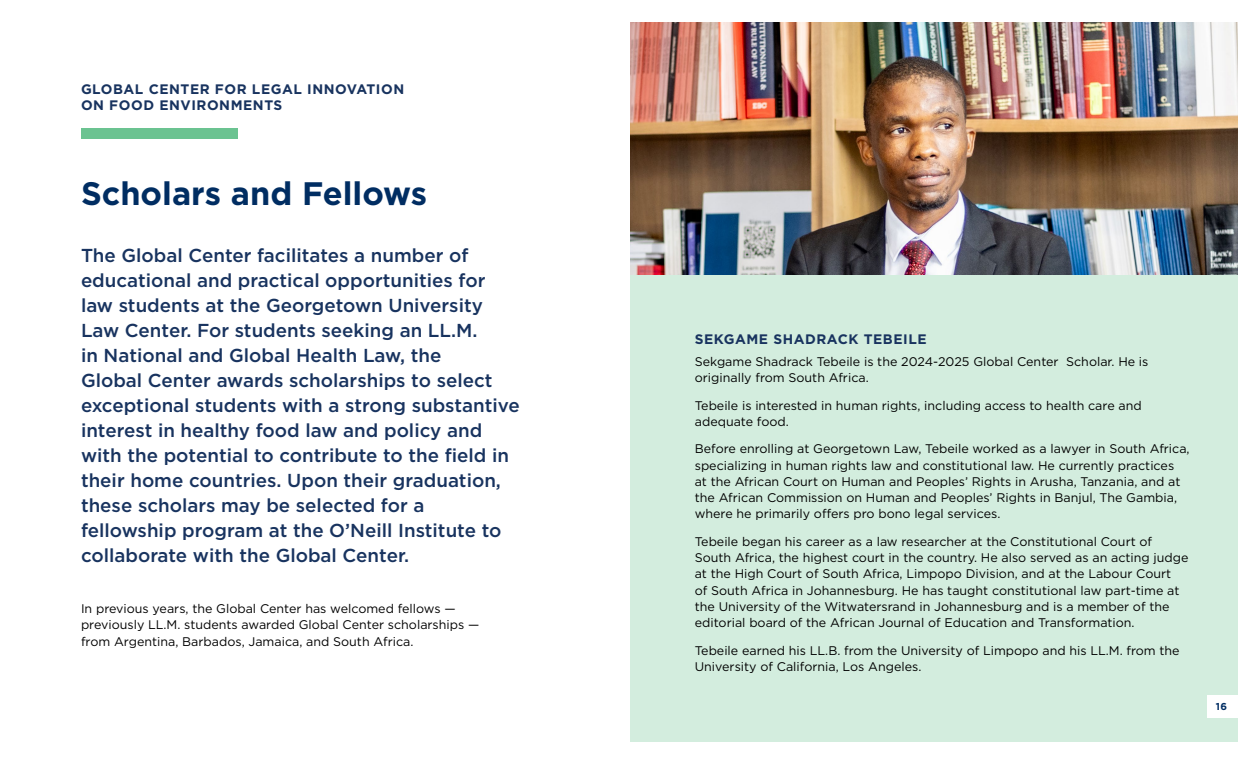
<style>
.page{position:relative;width:1260px;height:765px;background:#fff}
.page>*{position:absolute;margin:0;border:0;box-sizing:border-box;transform-origin:0 0}
.Header_1_Lowercase{font:700 32.5px "Gotham";color:#002d62}
.Body{font:500 18.75px/25px "Gotham";color:#18335f}
.Header_3_-_Small_Caps{font:700 13.75px/16.5px "Gotham";letter-spacing:.04em;color:#18335f}
.Body-2{font:12.5px/16.2px "Gotham";color:#000}
.t1{font:700 10px "Gotham";color:#002d62}
</style>
<div class="page">
<div style="left:630px;top:22px;width:608px;height:720px;background:#d3edde"></div>
<div style="left:1208px;top:695px;width:31px;height:23px;background:#fff"></div>
<img style="left:630px;top:22px;width:608px;height:253px">
<div style="left:81px;top:128px;width:157px;height:11px;background:#6bc391"></div>
<p class="Header_3_-_Small_Caps" style="left:81px;top:81px;width:325px">GLOBAL CENTER FOR LEGAL INNOVATION<br>ON FOOD ENVIRONMENTS</p>
<p class="Header_1_Lowercase" style="left:81px;top:172px;width:348px">Scholars and Fellows</p>
<p class="Body" style="left:81px;top:243px;width:440px">The Global Center facilitates a number of educational and practical opportunities for law students at the Georgetown University Law Center. For students seeking an LL.M.<br>in National and Global Health Law, the<br>Global Center awards scholarships to select exceptional students with a strong substantive interest in healthy food law and policy and with the potential to contribute to the field in their home countries. Upon their graduation, these scholars may be selected for a fellowship program at the O’Neill Institute to collaborate with the Global Center.</p>
<p class="Body-2" style="left:81px;top:600px;width:400px">In previous years, the Global Center has welcomed fellows — previously LL.M. students awarded Global Center scholarships — from Argentina, Barbados, Jamaica, and South Africa.</p>
<p class="Header_3_-_Small_Caps" style="left:695px;top:331px;width:233px">SEKGAME SHADRACK TEBEILE</p>
<p class="Body-2" style="left:695px;top:353px;width:455px">Sekgame Shadrack Tebeile is the 2024-2025 Global Center Scholar. He is originally from South Africa.</p>
<p class="Body-2" style="left:695px;top:397px;width:448px">Tebeile is interested in human rights, including access to health care and adequate food.</p>
<p class="Body-2" style="left:695px;top:441px;width:496px">Before enrolling at Georgetown Law, Tebeile worked as a lawyer in South Africa, specializing in human rights law and constitutional law. He currently practices<br>at the African Court on Human and Peoples’ Rights in Arusha, Tanzania, and at the African Commission on Human and Peoples’ Rights in Banjul, The Gambia, where he primarily offers pro bono legal services.</p>
<p class="Body-2" style="left:695px;top:533px;width:495px">Tebeile began his career as a law researcher at the Constitutional Court of South Africa, the highest court in the country. He also served as an acting judge at the High Court of South Africa, Limpopo Division, and at the Labour Court<br>of South Africa in Johannesburg. He has taught constitutional law part-time at the University of the Witwatersrand in Johannesburg and is a member of the editorial board of the African Journal of Education and Transformation.</p>
<p class="Body-2" style="left:695px;top:642px;width:486px">Tebeile earned his LL.B. from the University of Limpopo and his LL.M. from the<br>University of California, Los Angeles.</p>
<p class="t1" style="left:1216px;top:700px;width:13px">16</p>
</div>
